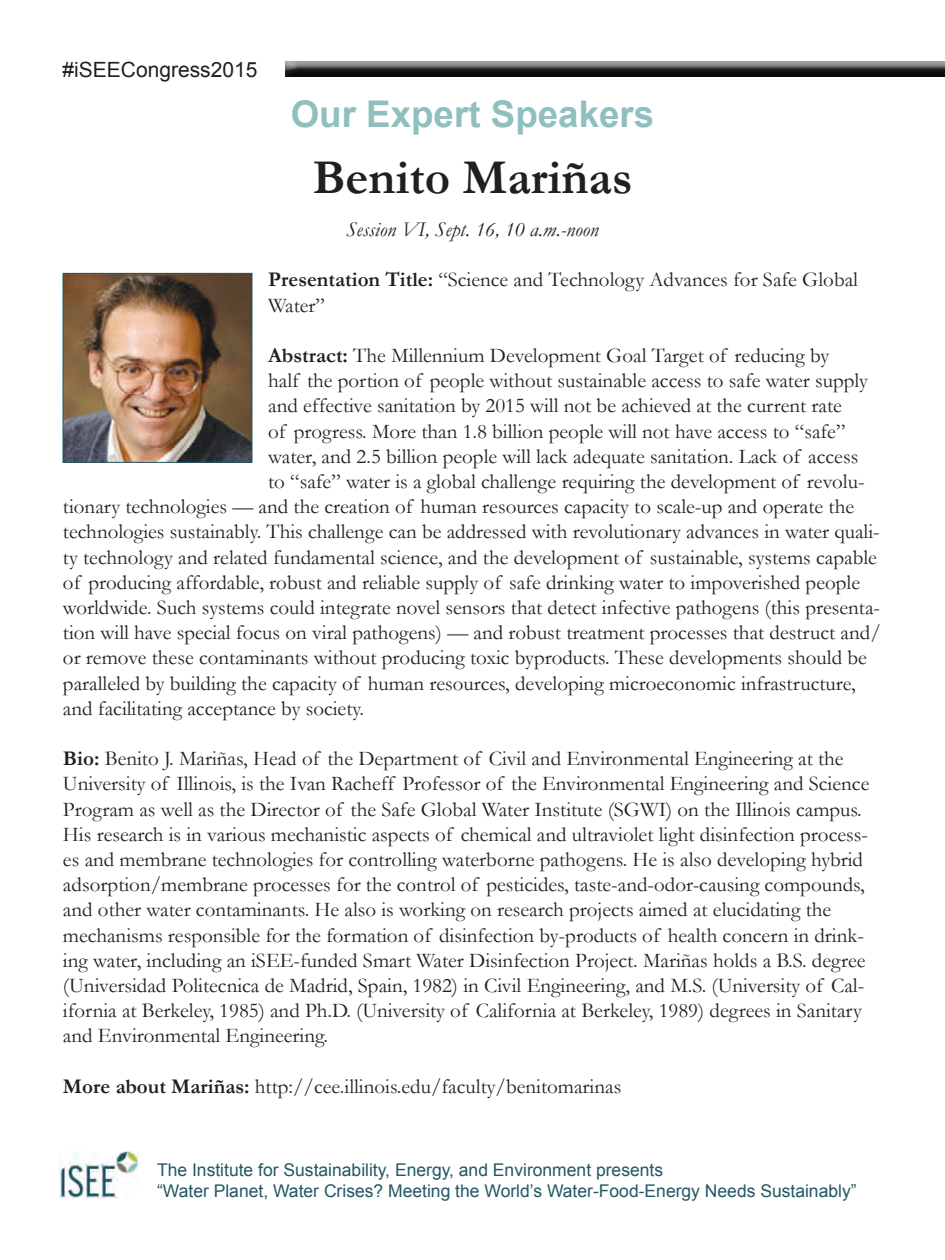
<style>
.page{position:relative;width:945px;height:1260px;background:#fff}
.page>*{position:absolute;margin:0;border:0;box-sizing:border-box;transform-origin:0 0}
.t1{font:700 49px "Garamond";color:#231f20}
.t2{font:700 36.75px "Arial";color:#90bfc0}
.t3{font:21px/25.2px "Garamond";color:#231f20}
.t4{font:italic 21px "Garamond";color:#231f20}
.t5{font:21px "Arial";color:#231f20}
.t6{font:17.5px "Arial";color:#225864}
.s1{font-weight:700}
</style>
<div class="page">
<img style="left:60px;top:1151px;width:79px;height:48px">
<img style="left:65px;top:275px;width:185px;height:186px">
<div style="left:63px;top:273px;width:189px;height:190px;border:1px solid #225864"></div>
<div style="left:285px;top:60px;width:660px;height:14px;background:#9f9d9d"></div>
<div style="left:285px;top:62px;width:660px;height:18px;background:#231f20;opacity:.75"></div>
<p class="t5" style="left:63px;top:56px;width:196px">#iSEECongress2015</p>
<p class="t2" style="left:291px;top:89px;width:365px">Our Expert Speakers</p>
<p class="t1" style="left:312px;top:149px;width:322px">Benito Mariñas</p>
<p class="t4" style="left:346px;top:217px;width:254px">Session VI, Sept. 16, 10 a.m.-noon</p>
<p class="t3" style="left:268px;top:267px;width:591px"><span class="s1">Presentation Title:</span> “Science and Technology Advances for Safe Global<br>Water”</p>
<p class="t3" style="left:268px;top:343px;width:563px"><span class="s1">Abstract:</span> The Millennium Development Goal Target of reducing by</p>
<p class="t3" style="left:268px;top:368px;width:601px">half the portion of people without sustainable access to safe water supply</p>
<p class="t3" style="left:268px;top:393px;width:575px">and effective sanitation by 2015 will not be achieved at the current rate</p>
<p class="t3" style="left:268px;top:418px;width:579px">of progress. More than 1.8 billion people will not have access to “safe”</p>
<p class="t3" style="left:268px;top:443px;width:592px">water, and 2.5 billion people will lack adequate sanitation. Lack of access</p>
<p class="t3" style="left:268px;top:469px;width:598px">to “safe” water is a global challenge requiring the development of revolu-</p>
<p class="t3" style="left:63px;top:494px;width:793px">tionary technologies — and the creation of human resources capacity to scale-up and operate the</p>
<p class="t3" style="left:63px;top:519px;width:818px">technologies sustainably. This challenge can be addressed with revolutionary advances in water quali-</p>
<p class="t3" style="left:63px;top:544px;width:815px">ty technology and related fundamental science, and the development of sustainable, systems capable</p>
<p class="t3" style="left:63px;top:569px;width:799px">of producing affordable, robust and reliable supply of safe drinking water to impoverished people</p>
<p class="t3" style="left:63px;top:595px;width:819px">worldwide. Such systems could integrate novel sensors that detect infective pathogens (this presenta-</p>
<p class="t3" style="left:63px;top:620px;width:819px">tion will have special focus on viral pathogens) — and robust treatment processes that destruct and/</p>
<p class="t3" style="left:63px;top:645px;width:805px">or remove these contaminants without producing toxic byproducts. These developments should be</p>
<p class="t3" style="left:63px;top:670px;width:794px">paralleled by building the capacity of human resources, developing microeconomic infrastructure,</p>
<p class="t3" style="left:63px;top:695px;width:303px">and facilitating acceptance by society.</p>
<p class="t3" style="left:63px;top:746px;width:808px"><span class="s1">Bio:</span> Benito J. Mariñas, Head of the Department of Civil and Environmental Engineering at the University of Illinois, is the Ivan Racheff Professor of the Environmental Engineering and Science Program as well as the Director of the Safe Global Water Institute (SGWI) on the Illinois campus.<br>His research is in various mechanistic aspects of chemical and ultraviolet light disinfection process&shy;es and membrane technologies for controlling waterborne pathogens. He is also developing hybrid adsorption/membrane processes for the control of pesticides, taste-and-odor-causing compounds, and other water contaminants. He also is working on research projects aimed at elucidating the mechanisms responsible for the formation of disinfection by-products of health concern in drink&shy;ing water, including an iSEE-funded Smart Water Disinfection Project. Mariñas holds a B.S. degree (Universidad Politecnica de Madrid, Spain, 1982) in Civil Engineering, and M.S. (University of Cal&shy;ifornia at Berkeley, 1985) and Ph.D. (University of California at Berkeley, 1989) degrees in Sanitary and Environmental Engineering.</p>
<p class="t3" style="left:63px;top:1073px;width:560px"><span class="s1">More about Mariñas:</span> http://cee.illinois.edu/faculty/benitomarinas</p>
<p class="t6" style="left:157px;top:1158px;width:508px">The Institute for Sustainability, Energy, and Environment presents</p>
<p class="t6" style="left:157px;top:1179px;width:701px">“Water Planet, Water Crises? Meeting the World’s Water-Food-Energy Needs Sustainably”</p>
</div>
